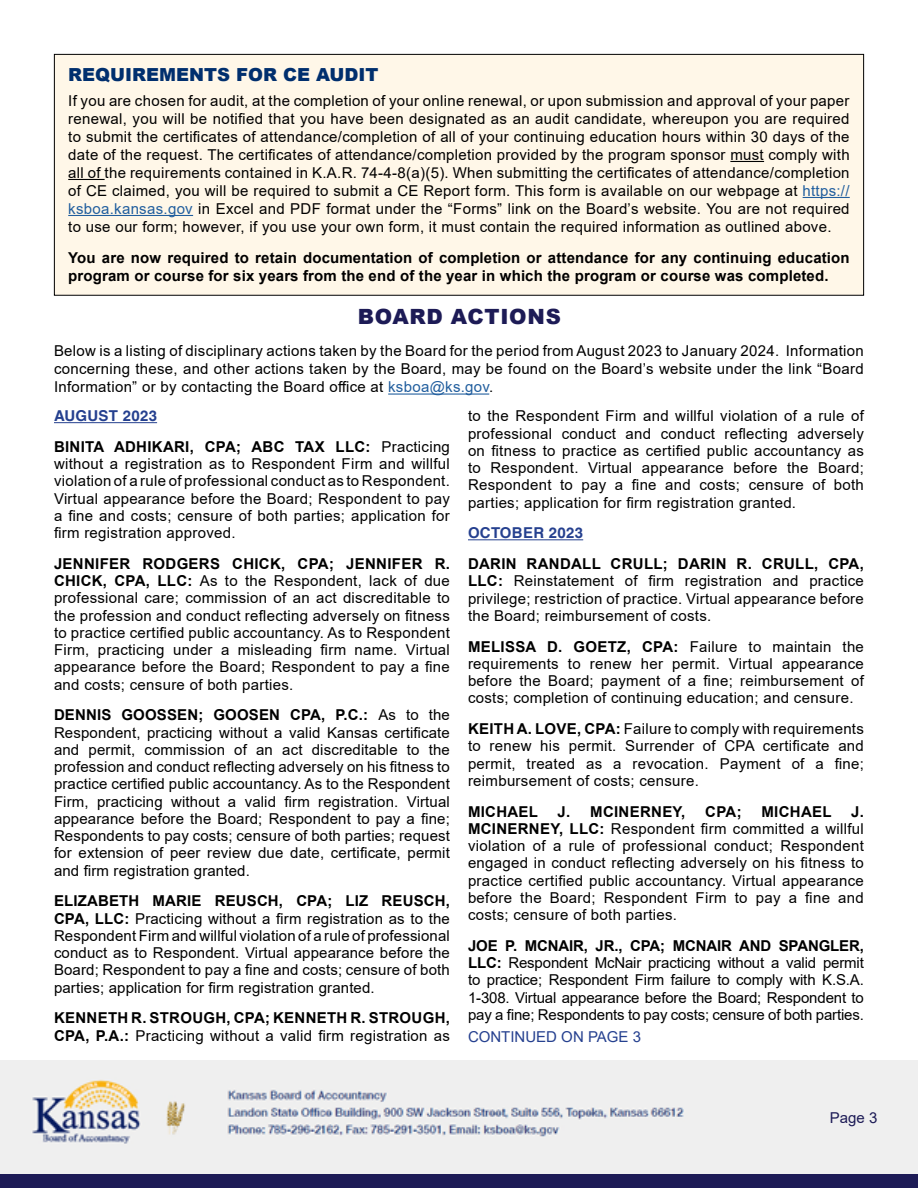
<style>
.page{position:relative;width:918px;height:1188px;background:#fff}
.page>*{position:absolute;margin:0;border:0;box-sizing:border-box;transform-origin:0 0}
.t1{font:900 21px "Arial";letter-spacing:.035em;color:#1d1b56}
.t2{font:900 18px "Arial";color:#002f6e}
.t3{font:15px/17.2px "Arial";letter-spacing:.02em;color:#000;text-align:justify}
.t4{font:700 15px/17.2px "Arial";letter-spacing:.01em;color:#000}
.t5{font:700 15px "Helvetica LT";letter-spacing:.02em;color:#25408f}
.t6{font:15px "Arial";color:#25408f}
.t7{font:15px "Arial";color:#1d1b56}
.s1{color:#215e9e}
.s2{font-weight:700}
.s3{font-weight:400}
</style>
<div class="page">
<img style="left:0;top:1060px;width:918px;height:114px">
<div style="left:0;top:1174px;width:918px;height:14px;background:#1d1b56"></div>
<hr style="left:388px;top:394px;width:101px;height:1px;background:#215e9e">
<hr style="left:54px;top:422px;width:103px;height:1px;background:#25408f">
<hr style="left:468px;top:539px;width:115px;height:1px;background:#25408f">
<div style="left:54px;top:54px;width:810px;height:241px;background:#fff7e8"></div>
<hr style="left:730px;top:161px;width:34px;height:1px;background:#000">
<hr style="left:68px;top:179px;width:37px;height:1px;background:#000">
<hr style="left:803px;top:197px;width:47px;height:1px;background:#215e9e">
<hr style="left:68px;top:215px;width:125px;height:1px;background:#215e9e">
<div style="left:54px;top:54px;width:810px;height:242px;border:1px solid #000"></div>
<p class="t2" style="left:68px;top:62px;width:312px">REQUIREMENTS FOR CE AUDIT</p>
<p class="t3" style="left:68px;top:92px;width:783px;line-height:18px">If you are chosen for audit, at the completion of your online renewal, or upon submission and approval of your paper renewal, you will be notified that you have been designated as an audit candidate, whereupon you are required to submit the certificates of attendance/completion of all of your continuing education hours within 30 days of the date of the request. The certificates of attendance/completion provided by the program sponsor must comply with all of the requirements contained in K.A.R. 74-4-8(a)(5). When submitting the certificates of attendance/completion of CE claimed, you will be required to submit a CE Report form. This form is available on our webpage at <span class="s1">https:// ksboa.kansas.gov</span> in Excel and PDF format under the “Forms” link on the Board’s website. You are not required to use our form; however, if you use your own form, it must contain the required information as outlined above.</p>
<p class="t4" style="left:68px;top:249px;width:783px;line-height:18px">You are now required to retain documentation of completion or attendance for any continuing education program or course for six years from the end of the year in which the program or course was completed.</p>
<h1 class="t1" style="left:358px;top:302px;width:204px">BOARD ACTIONS</h1>
<p class="t3" style="left:54px;top:342px;width:811px;line-height:18px">Below is a listing of disciplinary actions taken by the Board for the period from August 2023 to January 2024. Information concerning these, and other actions taken by the Board, may be found on the Board’s website under the link “Board Information” or by contacting the Board office at <span class="s1">ksboa@ks.gov</span>.</p>
<p class="t5" style="left:54px;top:407px;width:105px">AUGUST 2023</p>
<p class="t3" style="left:54px;top:438px;width:397px"><span class="s2">BINITA ADHIKARI, CPA; ABC TAX LLC:</span> Practicing without a registration as to Respondent Firm and willful violation of a rule of professional conduct as to Respondent.<br>Virtual appearance before the Board; Respondent to pay a fine and costs; censure of both parties; application for firm registration approved.</p>
<p class="t3" style="left:54px;top:555px;width:397px"><span class="s2">JENNIFER RODGERS CHICK, CPA; JENNIFER R.<br>CHICK, CPA, LLC:</span> As to the Respondent, lack of due professional care; commission of an act discreditable to the profession and conduct reflecting adversely on fitness to practice certified public accountancy. As to Respondent Firm, practicing under a misleading firm name. Virtual appearance before the Board; Respondent to pay a fine and costs; censure of both parties.</p>
<p class="t3" style="left:54px;top:706px;width:397px"><span class="s2">DENNIS GOOSSEN; GOOSEN CPA, P.C.:</span> As to the Respondent, practicing without a valid Kansas certificate and permit, commission of an act discreditable to the profession and conduct reflecting adversely on his fitness to practice certified public accountancy. As to the Respondent Firm, practicing without a valid firm registration. Virtual appearance before the Board; Respondent to pay a fine; Respondents to pay costs; censure of both parties; request for extension of peer review due date, certificate, permit and firm registration granted.</p>
<p class="t3" style="left:54px;top:892px;width:397px"><span class="s2">ELIZABETH MARIE REUSCH, CPA; LIZ REUSCH, CPA, LLC:</span> Practicing without a firm registration as to the Respondent Firm and willful violation of a rule of professional conduct as to Respondent. Virtual appearance before the Board; Respondent to pay a fine and costs; censure of both parties; application for firm registration granted.</p>
<p class="t4" style="left:54px;top:1010px;width:397px">KENNETH R. STROUGH, CPA; KENNETH R. STROUGH,<br>CPA, P.A.: <span class="s3">Practicing without a valid firm registration as</span></p>
<p class="t3" style="left:468px;top:407px;width:397px">to the Respondent Firm and willful violation of a rule of professional conduct and conduct reflecting adversely on fitness to practice as certified public accountancy as to Respondent. Virtual appearance before the Board; Respondent to pay a fine and costs; censure of both parties; application for firm registration granted.</p>
<p class="t5" style="left:468px;top:524px;width:117px">OCTOBER 2023</p>
<p class="t3" style="left:468px;top:555px;width:397px"><span class="s2">DARIN RANDALL CRULL; DARIN R. CRULL, CPA, LLC:</span> Reinstatement of firm registration and practice privilege; restriction of practice. Virtual appearance before the Board; reimbursement of costs.</p>
<p class="t3" style="left:468px;top:638px;width:398px"><span class="s2">MELISSA D. GOETZ, CPA:</span> Failure to maintain the requirements to renew her permit. Virtual appearance before the Board; payment of a fine; reimbursement of costs; completion of continuing education; and censure.</p>
<p class="t3" style="left:468px;top:720px;width:397px"><span class="s2">KEITH A. LOVE, CPA:</span> Failure to comply with requirements to renew his permit. Surrender of CPA certificate and permit, treated as a revocation. Payment of a fine; reimbursement of costs; censure.</p>
<p class="t4" style="left:468px;top:803px;width:72px">MICHAEL</p>
<p class="t4" style="left:558px;top:803px;width:129px">J. MCINERNEY,</p>
<p class="t4" style="left:705px;top:803px;width:38px">CPA;</p>
<p class="t4" style="left:762px;top:803px;width:72px">MICHAEL</p>
<p class="t3" style="left:468px;top:803px;width:397px;text-indent:383px"><span class="s2">J.<br>MCINERNEY, LLC:</span> Respondent firm committed a willful violation of a rule of professional conduct; Respondent engaged in conduct reflecting adversely on his fitness to practice certified public accountancy. Virtual appearance before the Board; Respondent Firm to pay a fine and costs; censure of both parties.</p>
<p class="t3" style="left:468px;top:937px;width:397px"><span class="s2">JOE P. MCNAIR, JR., CPA; MCNAIR AND SPANGLER, LLC:</span> Respondent McNair practicing without a valid permit to practice; Respondent Firm failure to comply with K.S.A.<br>1-308. Virtual appearance before the Board; Respondent to pay a fine; Respondents to pay costs; censure of both parties.</p>
<p class="t6" style="left:468px;top:1027px;width:175px">CONTINUED ON PAGE 3</p>
<p class="t7" style="left:830px;top:1107px;width:49px">Page 3</p>
</div>
